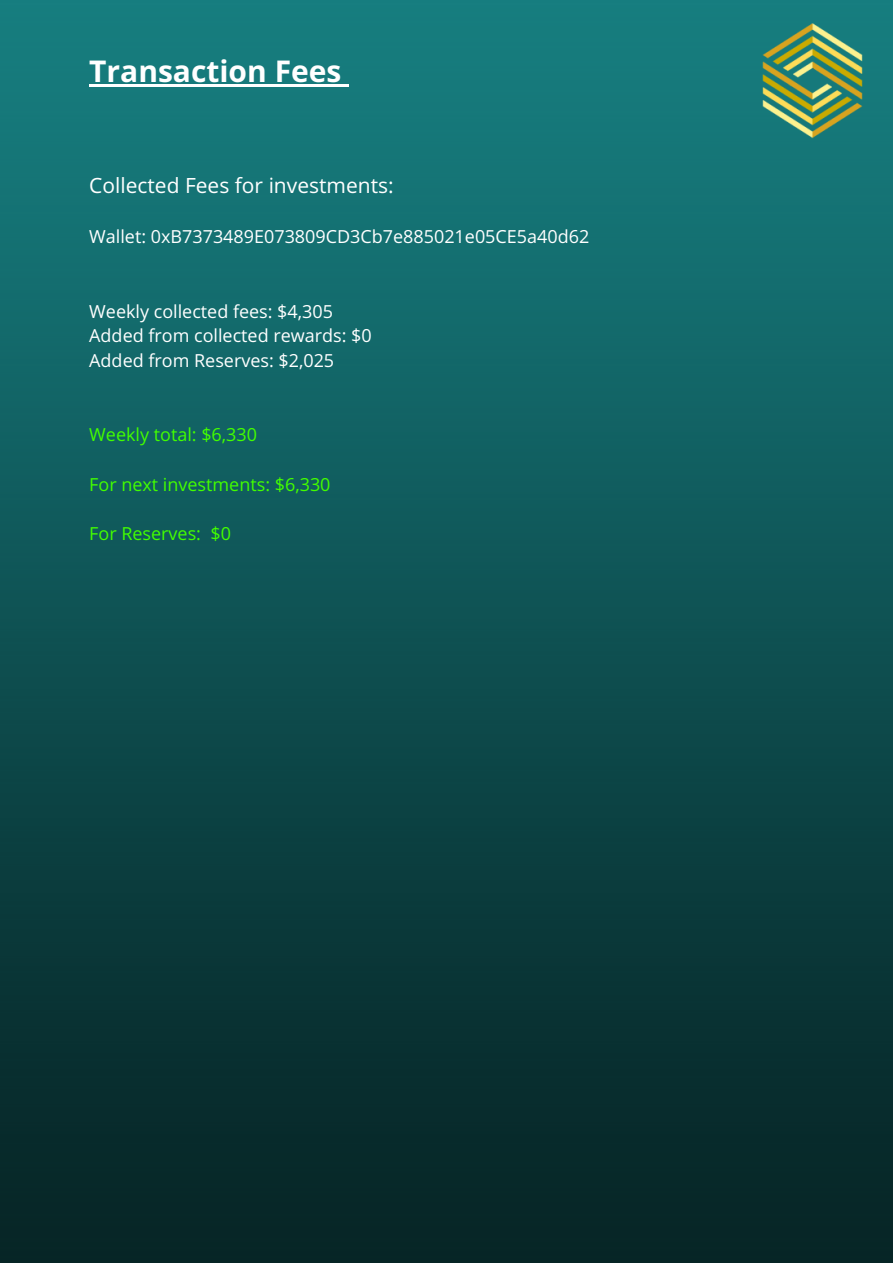
<style>
.page{position:relative;width:893px;height:1264px;background:#fff}
.page>*{position:absolute;margin:0;border:0;box-sizing:border-box;transform-origin:0 0}
.t1{font:700 30px "Open Sans Hebrew";color:#fff}
.t2{font:21px "Open Sans Hebrew";color:#fff}
.t3{font:18px/24.8px "Open Sans Hebrew";color:#fff}
.t4{font:18px "Open Sans Hebrew";color:#42ff00}
</style>
<div class="page">
<img style="left:0;top:0;width:892px;height:1262px">
<img style="left:731px;top:0;width:161px;height:162px">
<hr style="left:89px;top:84px;width:252px;height:3px;background:#fff">
<svg style="left:341px;top:84px;width:8px;height:3px"></svg>
<h1 class="t1" style="left:89px;top:50px;width:254px">Transaction Fees</h1>
<p class="t2" style="left:89px;top:170px;width:306px">Collected Fees for investments:</p>
<p class="t3" style="left:89px;top:224px;width:501px">Wallet: 0xB7373489E073809CD3Cb7e885021e05CE5a40d62</p>
<p class="t3" style="left:89px;top:298px;width:284px">Weekly collected fees: $4,305<br>Added from collected rewards: $0<br>Added from Reserves: $2,025</p>
<p class="t4" style="left:89px;top:422px;width:169px">Weekly total: $6,330</p>
<p class="t4" style="left:89px;top:471px;width:243px">For next investments: $6,330</p>
<p class="t4" style="left:89px;top:521px;width:143px">For Reserves: $0</p>
</div>
